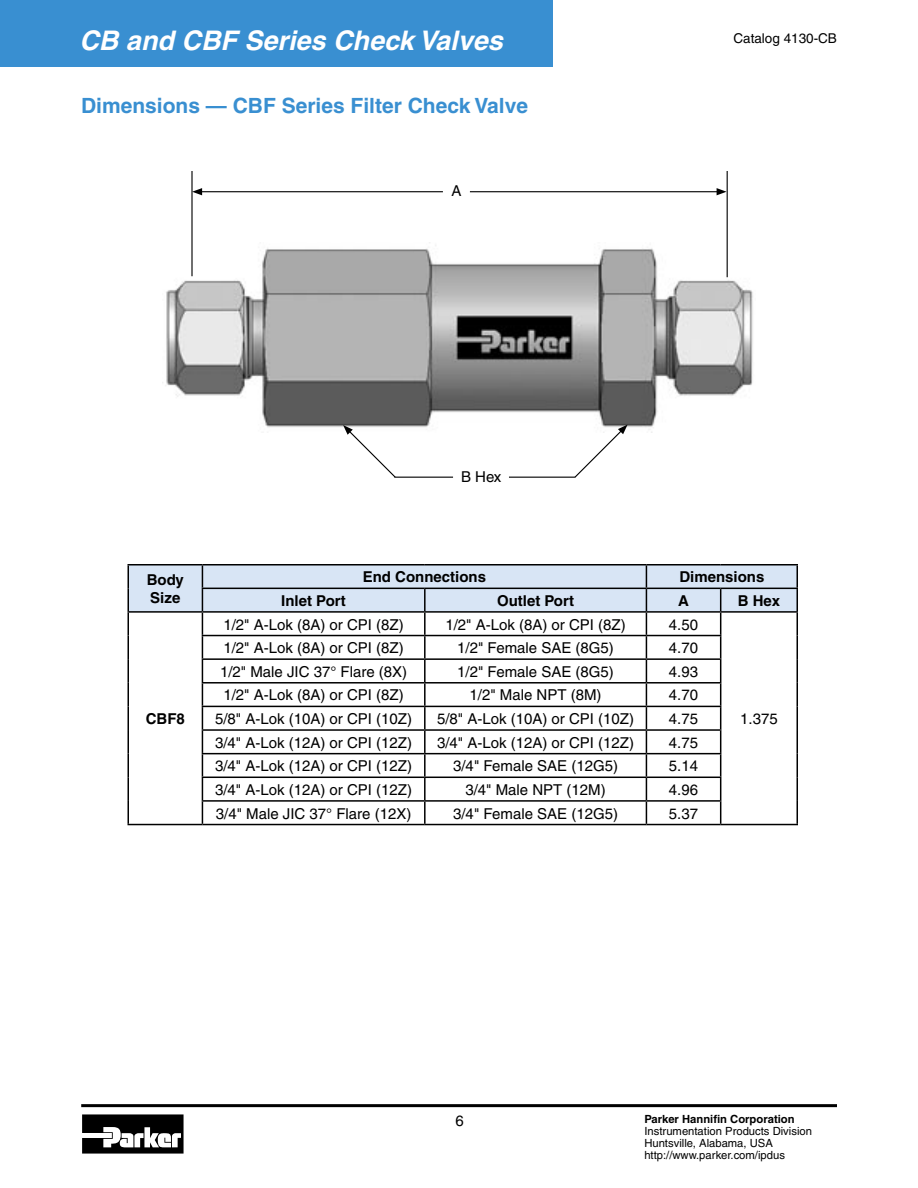
<style>
.page{position:relative;width:918px;height:1188px;background:#fff}
.page>*{position:absolute;margin:0;border:0;box-sizing:border-box;transform-origin:0 0}
.t1{font:italic 700 27px "Helvetica";color:#fff}
.t2{font:700 21px "Helvetica";color:#398fd1}
.t3{font:15px "Helvetica";color:#000}
.t4{font:700 15px/18px "Helvetica";color:#000}
.t5{font:13.5px "Helvetica";color:#000}
.t6{font:11.25px/12px "Helvetica";color:#000}
.t7{font:700 11.25px "Helvetica";color:#000}
</style>
<div class="page">
<svg style="left:82px;top:1114px;width:102px;height:40px"></svg>
<div style="left:0;top:0;width:554px;height:68px;background:#398fd1"></div>
<hr style="left:81px;top:1104px;width:756px;height:3px;background:#000">
<img style="left:162px;top:242px;width:591px;height:191px">
<hr style="left:727px;top:171px;width:1px;height:106px;background:#000">
<hr style="left:191px;top:171px;width:2px;height:105px;background:#000">
<hr style="left:470px;top:191px;width:249px;height:1px;background:#000">
<svg style="left:717px;top:188px;width:10px;height:7px"></svg>
<hr style="left:200px;top:191px;width:243px;height:1px;background:#000">
<svg style="left:192px;top:188px;width:10px;height:7px"></svg>
<svg style="left:343px;top:425px;width:54px;height:52px"></svg>
<svg style="left:573px;top:425px;width:55px;height:53px"></svg>
<hr style="left:394px;top:477px;width:59px;height:1px;background:#000">
<hr style="left:509px;top:477px;width:66px;height:1px;background:#000">
<hr style="left:128px;top:564px;width:74px;height:2px;background:#000">
<hr style="left:202px;top:564px;width:223px;height:2px;background:#000">
<hr style="left:425px;top:564px;width:221px;height:2px;background:#000">
<hr style="left:646px;top:564px;width:75px;height:2px;background:#000">
<hr style="left:721px;top:564px;width:77px;height:2px;background:#000">
<svg style="left:128px;top:565px;width:670px;height:259px"></svg>
<hr style="left:128px;top:824px;width:74px;height:1px;background:#000">
<hr style="left:202px;top:824px;width:223px;height:1px;background:#000">
<hr style="left:425px;top:824px;width:221px;height:1px;background:#000">
<hr style="left:646px;top:824px;width:75px;height:1px;background:#000">
<hr style="left:721px;top:824px;width:77px;height:1px;background:#000">
<h1 class="t1" style="left:80px;top:24px;width:425px">CB and CBF Series Check Valves</h1>
<h2 class="t2" style="left:81px;top:93px;width:449px">Dimensions — CBF Series Filter Check Valve</h2>
<p class="t3" style="left:451px;top:182px;width:12px">A</p>
<p class="t3" style="left:461px;top:468px;width:42px">B Hex</p>
<p class="t5" style="left:733px;top:30px;width:105px">Catalog 4130-CB</p>
<p class="t4" style="left:147px;top:571px;width:39px">Body<br>Size</p>
<p class="t4" style="left:363px;top:568px;width:125px">End Connections</p>
<p class="t4" style="left:679px;top:568px;width:87px">Dimensions</p>
<p class="t4" style="left:281px;top:591px;width:66px">Inlet Port</p>
<p class="t4" style="left:497px;top:591px;width:79px">Outlet Port</p>
<p class="t4" style="left:678px;top:591px;width:12px">A</p>
<p class="t4" style="left:738px;top:591px;width:44px">B Hex</p>
<p class="t4" style="left:146px;top:710px;width:41px">CBF8</p>
<p class="t3" style="left:223px;top:616px;width:182px">1/2" A-Lok (8A) or CPI (8Z)</p>
<p class="t3" style="left:445px;top:616px;width:182px">1/2" A-Lok (8A) or CPI (8Z)</p>
<p class="t3" style="left:669px;top:616px;width:31px">4.50</p>
<p class="t3" style="left:223px;top:639px;width:182px">1/2" A-Lok (8A) or CPI (8Z)</p>
<p class="t3" style="left:457px;top:639px;width:158px">1/2" Female SAE (8G5)</p>
<p class="t3" style="left:669px;top:639px;width:31px">4.70</p>
<p class="t3" style="left:220px;top:663px;width:189px">1/2" Male JIC 37° Flare (8X)</p>
<p class="t3" style="left:457px;top:663px;width:158px">1/2" Female SAE (8G5)</p>
<p class="t3" style="left:669px;top:663px;width:31px">4.93</p>
<p class="t3" style="left:223px;top:686px;width:182px">1/2" A-Lok (8A) or CPI (8Z)</p>
<p class="t3" style="left:470px;top:686px;width:134px">1/2" Male NPT (8M)</p>
<p class="t3" style="left:669px;top:686px;width:31px">4.70</p>
<p class="t3" style="left:215px;top:710px;width:199px">5/8" A-Lok (10A) or CPI (10Z)</p>
<p class="t3" style="left:437px;top:710px;width:199px">5/8" A-Lok (10A) or CPI (10Z)</p>
<p class="t3" style="left:669px;top:710px;width:31px">4.75</p>
<p class="t3" style="left:215px;top:734px;width:199px">3/4" A-Lok (12A) or CPI (12Z)</p>
<p class="t3" style="left:437px;top:734px;width:199px">3/4" A-Lok (12A) or CPI (12Z)</p>
<p class="t3" style="left:669px;top:734px;width:31px">4.75</p>
<p class="t3" style="left:215px;top:757px;width:199px">3/4" A-Lok (12A) or CPI (12Z)</p>
<p class="t3" style="left:453px;top:757px;width:166px">3/4" Female SAE (12G5)</p>
<p class="t3" style="left:669px;top:757px;width:31px">5.14</p>
<p class="t3" style="left:215px;top:781px;width:199px">3/4" A-Lok (12A) or CPI (12Z)</p>
<p class="t3" style="left:465px;top:781px;width:142px">3/4" Male NPT (12M)</p>
<p class="t3" style="left:669px;top:781px;width:31px">4.96</p>
<p class="t3" style="left:216px;top:805px;width:197px">3/4" Male JIC 37° Flare (12X)</p>
<p class="t3" style="left:453px;top:805px;width:166px">3/4" Female SAE (12G5)</p>
<p class="t3" style="left:669px;top:805px;width:31px">5.37</p>
<p class="t3" style="left:740px;top:710px;width:39px">1.375</p>
<p class="t3" style="left:456px;top:1113px;width:10px">6</p>
<p class="t7" style="left:644px;top:1112px;width:152px">Parker Hannifin Corporation</p>
<p class="t6" style="left:644px;top:1125px;width:169px">Instrumentation Products Division<br>Huntsville, Alabama, USA http://www.parker.com/ipdus</p>
</div>
